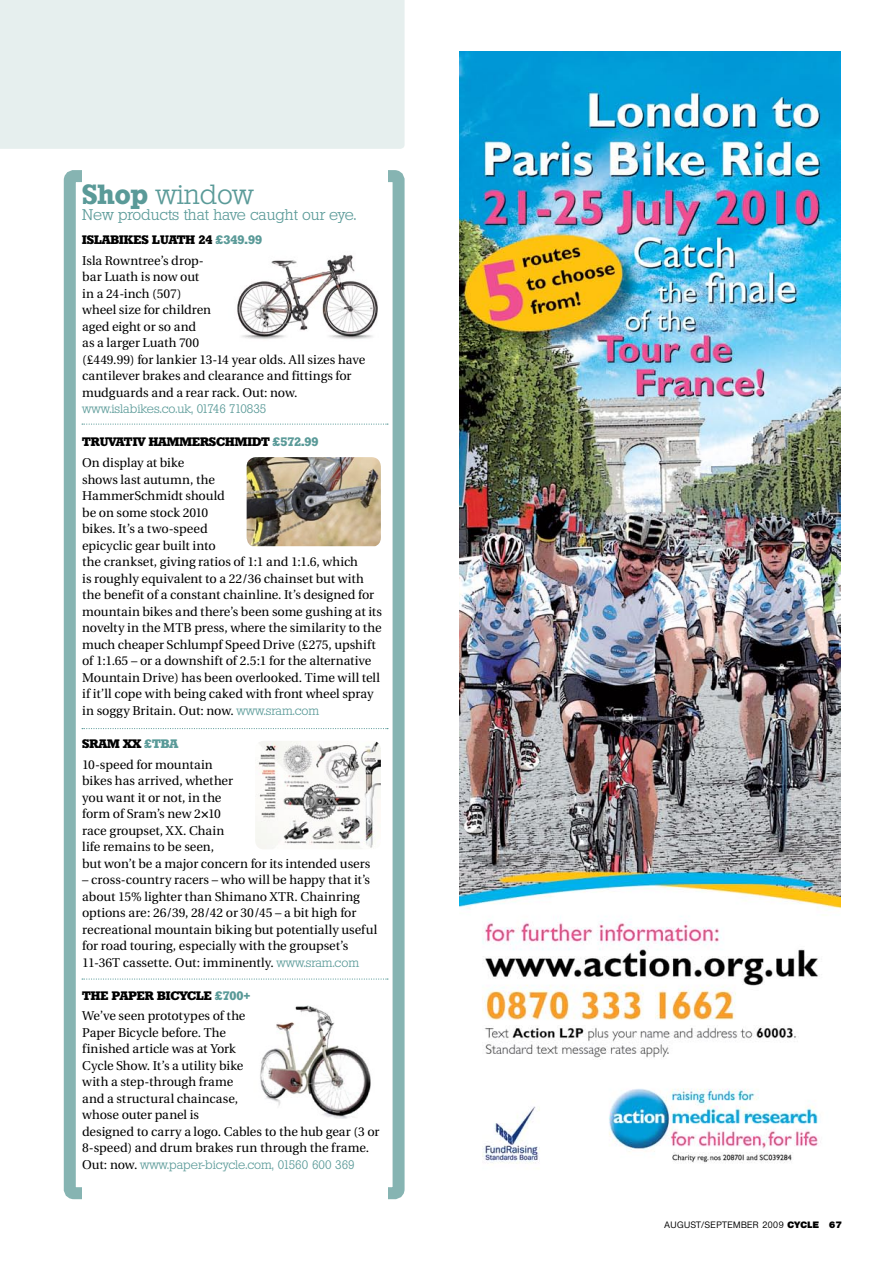
<style>
.page{position:relative;width:893px;height:1263px;background:#fff}
.page>*{position:absolute;margin:0;border:0;box-sizing:border-box;transform-origin:0 0}
._2ndPara{font:300 27px "Stafford";color:#5a9a98}
._2ndPara-2{font:300 15px "Stafford";color:#5a9a98}
.Answer_2ndPara{font:12.75px/16.5px "Utopia";letter-spacing:-.005em;color:#000}
._2ndPara-3{font:700 12px "Stafford";color:#000}
.Answer_2ndPara-2{font:300 12px "Stafford";color:#5a9a98}
._2ndPara-4{font:300 12px "Stafford";color:#5a9a98}
.t1{font:500 9px "Olympia";letter-spacing:.05em;color:#000}
.s1{font-weight:600}
.s2{color:#5a9a98}
.s3{font-family:"Stafford";font-weight:300;font-size:12px;color:#5a9a98}
.s4{font-family:"Myriad Pro";font-weight:700;font-stretch:condensed}
.s5{font-family:"Utopia";font-weight:400;font-size:12.75px;color:#000}
.s6{font-weight:800}
</style>
<div class="page">
<div style="left:0;top:0;width:405px;height:149px;background:#e6efee"></div>
<div style="left:64px;top:170px;width:341px;height:1029px;border:12px solid #86b4b2;border-radius:4px"></div>
<div style="left:82px;top:169px;width:306px;height:1044px;background:#fff"></div>
<svg style="left:82px;top:423px;width:306px;height:2px"></svg>
<svg style="left:82px;top:728px;width:306px;height:1px"></svg>
<svg style="left:82px;top:978px;width:306px;height:2px"></svg>
<img style="left:247px;top:457px;width:134px;height:89px">
<img style="left:255px;top:741px;width:126px;height:108px">
<img style="left:237px;top:255px;width:141px;height:84px">
<img style="left:260px;top:1005px;width:111px;height:113px">
<img style="left:459px;top:51px;width:382px;height:1113px">
<p class="_2ndPara" style="left:82px;top:178px;width:173px"><span class="s1">Shop</span> window</p>
<p class="_2ndPara-2" style="left:82px;top:206px;width:276px">New products that have caught our eye.</p>
<p class="_2ndPara-3" style="left:82px;top:233px;width:181px">ISLABIKES LUATH 24 <span class="s2">£349.99</span></p>
<p class="Answer_2ndPara" style="left:82px;top:253px;width:285px">Isla Rowntree’s drop-<br>bar Luath is now out<br>in a 24-inch (507)<br>wheel size for children<br>aged eight or so and<br>as a larger Luath 700<br>(£449.99) for lankier 13-14 year olds. All sizes have cantilever brakes and clearance and fittings for mudguards and a rear rack. Out: now.</p>
<p class="_2ndPara-4" style="left:82px;top:402px;width:186px">www.islabikes.co.uk, 01746 710835</p>
<p class="_2ndPara-3" style="left:82px;top:435px;width:238px">TRUVATIV HAMMERSCHMIDT <span class="s2">£572.99</span></p>
<p class="Answer_2ndPara" style="left:82px;top:455px;width:301px">On display at bike<br>shows last autumn, the<br>HammerSchmidt should<br>be on some stock 2010<br>bikes. It’s a two-speed<br>epicyclic gear built into<br>the crankset, giving ratios of 1:1 and 1:1.6, which<br>is roughly equivalent to a 22/36 chainset but with the benefit of a constant chainline. It’s designed for mountain bikes and there’s been some gushing at its novelty in the MTB press, where the similarity to the much cheaper Schlumpf Speed Drive (£275, upshift of 1:1.65 – or a downshift of 2.5:1 for the alternative Mountain Drive) has been overlooked. Time will tell if it’ll cope with being caked with front wheel spray in soggy Britain. Out: now. <span class="s3">www.sram.com</span></p>
<p class="_2ndPara-3" style="left:82px;top:736px;width:97px">SRAM XX <span class="s2">£TBA</span></p>
<p class="Answer_2ndPara" style="left:82px;top:756px;width:290px">10-speed for mountain<br>bikes has arrived, whether<br>you want it or not, in the<br>form of Sram’s new 2<span class="s4">×</span>10<br>race groupset, XX. Chain<br>life remains to be seen,<br>but won’t be a major concern for its intended users</p>
<p class="Answer_2ndPara" style="left:82px;top:872px;width:297px">– cross-country racers – who will be happy that it’s about 15% lighter than Shimano XTR. Chainring options are: 26/39, 28/42 or 30/45 – a bit high for recreational mountain biking but potentially useful for road touring, especially with the groupset’s 11-36T cassette. Out: imminently. <span class="s3">www.sram.com</span></p>
<p class="_2ndPara-3" style="left:82px;top:988px;width:170px">THE PAPER BICYCLE <span class="s2">£700+</span></p>
<p class="Answer_2ndPara" style="left:82px;top:1008px;width:299px">We’ve seen prototypes of the<br>Paper Bicycle before. The<br>finished article was at York<br>Cycle Show. It’s a utility bike<br>with a step-through frame<br>and a structural chaincase,<br>whose outer panel is<br>designed to carry a logo. Cables to the hub gear (3 or<br>8-speed) and drum brakes run through the frame.</p>
<p class="Answer_2ndPara-2" style="left:82px;top:1157px;width:274px"><span class="s5">Out: now.</span> www.paper-bicycle.com, 01560 600 369</p>
<p class="t1" style="left:664px;top:1219px;width:179px">AUGUST/SEPTEMBER 2009 <span class="s6">CYCLE 67</span></p>
</div>
